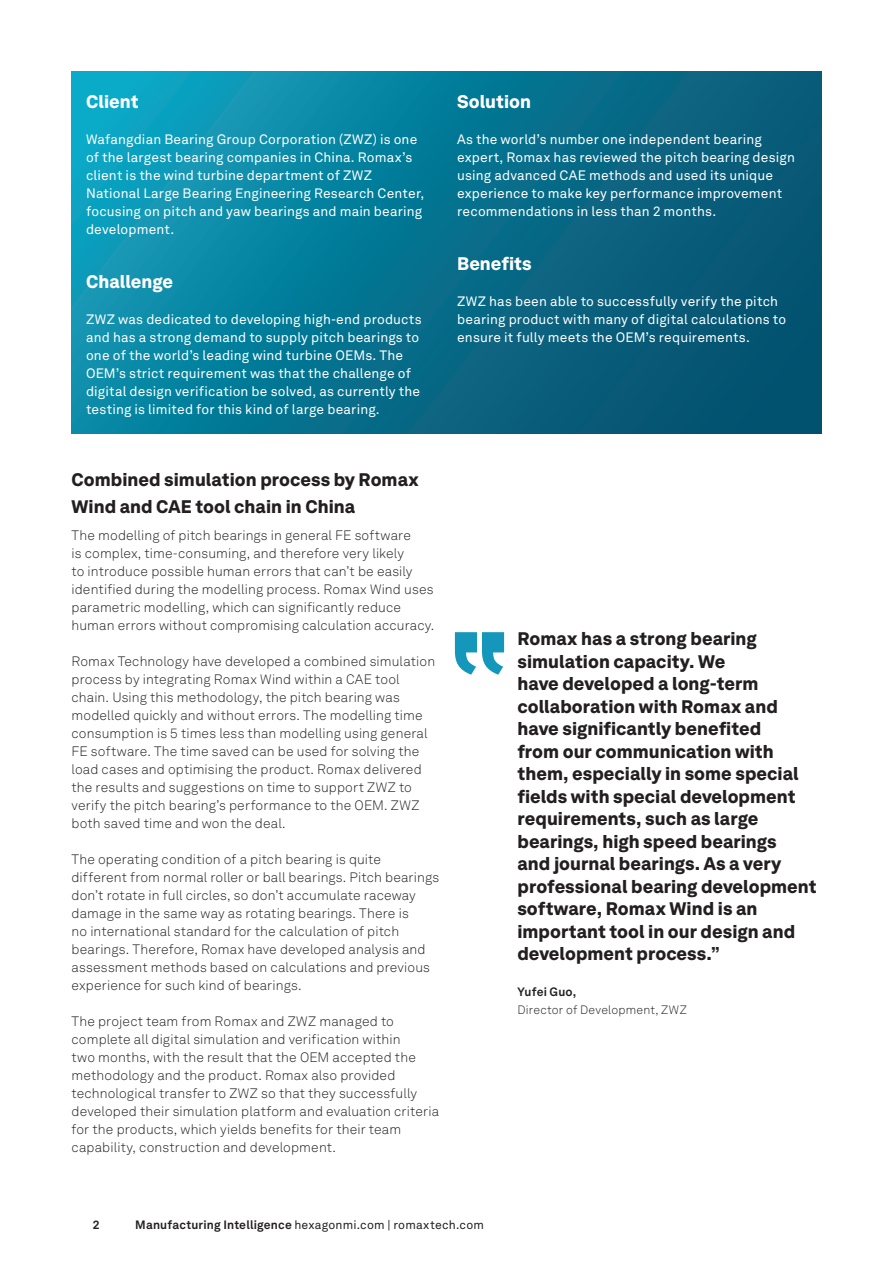
<style>
.page{position:relative;width:893px;height:1263px;background:#fff}
.page>*{position:absolute;margin:0;border:0;box-sizing:border-box;transform-origin:0 0}
.t1{font:900 18px/22.5px "Hexagon Akkurat";color:#231f20}
.t2{font:900 18px "Hexagon Akkurat";color:#fff}
.t3{font:300 13.5px/18px "Hexagon Akkurat";letter-spacing:.01em;color:#231f20}
.t4{font:13.5px/18px "Hexagon Akkurat";letter-spacing:.01em;color:#fff}
.t5{font:12px "Hexagon Akkurat";letter-spacing:.015em;color:#231f20}
.t6{font:300 12px "Hexagon Akkurat";letter-spacing:.015em;color:#231f20}
.t7{font:700 12px "Hexagon Akkurat";letter-spacing:.015em;color:#231f20}
.s1{font-weight:700}
</style>
<div class="page">
<svg style="left:72px;top:72px;width:749px;height:361px;background:#087390"></svg>
<svg style="left:455px;top:632px;width:49px;height:43px"></svg>
<h1 class="t2" style="left:86px;top:87px;width:54px">Client</h1>
<p class="t4" style="left:86px;top:129px;width:340px">Wafangdian Bearing Group Corporation (ZWZ) is one of the largest bearing companies in China. Romax’s client is the wind turbine department of ZWZ National Large Bearing Engineering Research Center, focusing on pitch and yaw bearings and main bearing development.</p>
<h1 class="t2" style="left:86px;top:267px;width:89px">Challenge</h1>
<p class="t4" style="left:86px;top:309px;width:337px">ZWZ was dedicated to developing high-end products and has a strong demand to supply pitch bearings to one of the world’s leading wind turbine OEMs. The OEM’s strict requirement was that the challenge of digital design verification be solved, as currently the testing is limited for this kind of large bearing.</p>
<h1 class="t2" style="left:457px;top:87px;width:75px">Solution</h1>
<p class="t4" style="left:457px;top:129px;width:339px">As the world’s number one independent bearing expert, Romax has reviewed the pitch bearing design using advanced CAE methods and used its unique experience to make key performance improvement recommendations in less than 2 months.</p>
<h1 class="t2" style="left:457px;top:249px;width:76px">Benefits</h1>
<p class="t4" style="left:457px;top:291px;width:331px">ZWZ has been able to successfully verify the pitch bearing product with many of digital calculations to ensure it fully meets the OEM’s requirements.</p>
<h1 class="t1" style="left:72px;top:464px;width:349px;line-height:27px">Combined simulation process by Romax<br>Wind and CAE tool chain in China</h1>
<p class="t3" style="left:72px;top:525px;width:364px">The modelling of pitch bearings in general FE software<br>is complex, time-consuming, and therefore very likely<br>to introduce possible human errors that can’t be easily identified during the modelling process. Romax Wind uses parametric modelling, which can significantly reduce human errors without compromising calculation accuracy.</p>
<p class="t3" style="left:72px;top:651px;width:365px">Romax Technology have developed a combined simulation process by integrating Romax Wind within a CAE tool chain. Using this methodology, the pitch bearing was modelled quickly and without errors. The modelling time consumption is 5 times less than modelling using general FE software. The time saved can be used for solving the load cases and optimising the product. Romax delivered the results and suggestions on time to support ZWZ to verify the pitch bearing’s performance to the OEM. ZWZ both saved time and won the deal.</p>
<p class="t3" style="left:72px;top:849px;width:369px">The operating condition of a pitch bearing is quite different from normal roller or ball bearings. Pitch bearings don’t rotate in full circles, so don’t accumulate raceway damage in the same way as rotating bearings. There is<br>no international standard for the calculation of pitch bearings. Therefore, Romax have developed analysis and assessment methods based on calculations and previous experience for such kind of bearings.</p>
<p class="t3" style="left:72px;top:1011px;width:369px">The project team from Romax and ZWZ managed to complete all digital simulation and verification within<br>two months, with the result that the OEM accepted the methodology and the product. Romax also provided technological transfer to ZWZ so that they successfully developed their simulation platform and evaluation criteria for the products, which yields benefits for their team capability, construction and development.</p>
<p class="t1" style="left:517px;top:626px;width:301px">Romax has a strong bearing simulation capacity. We<br>have developed a long-term collaboration with Romax and have significantly benefited<br>from our communication with them, especially in some special fields with special development requirements, such as large bearings, high speed bearings<br>and journal bearings. As a very professional bearing development software, Romax Wind is an important tool in our design and development process.”</p>
<p class="t7" style="left:517px;top:983px;width:60px">Yufei Guo,</p>
<p class="t6" style="left:517px;top:1002px;width:171px">Director of Development, ZWZ</p>
<p class="t7" style="left:93px;top:1215px;width:8px">2</p>
<p class="t5" style="left:135px;top:1216px;width:350px"><span class="s1">Manufacturing Intelligence</span> hexagonmi.com | romaxtech.com</p>
</div>
